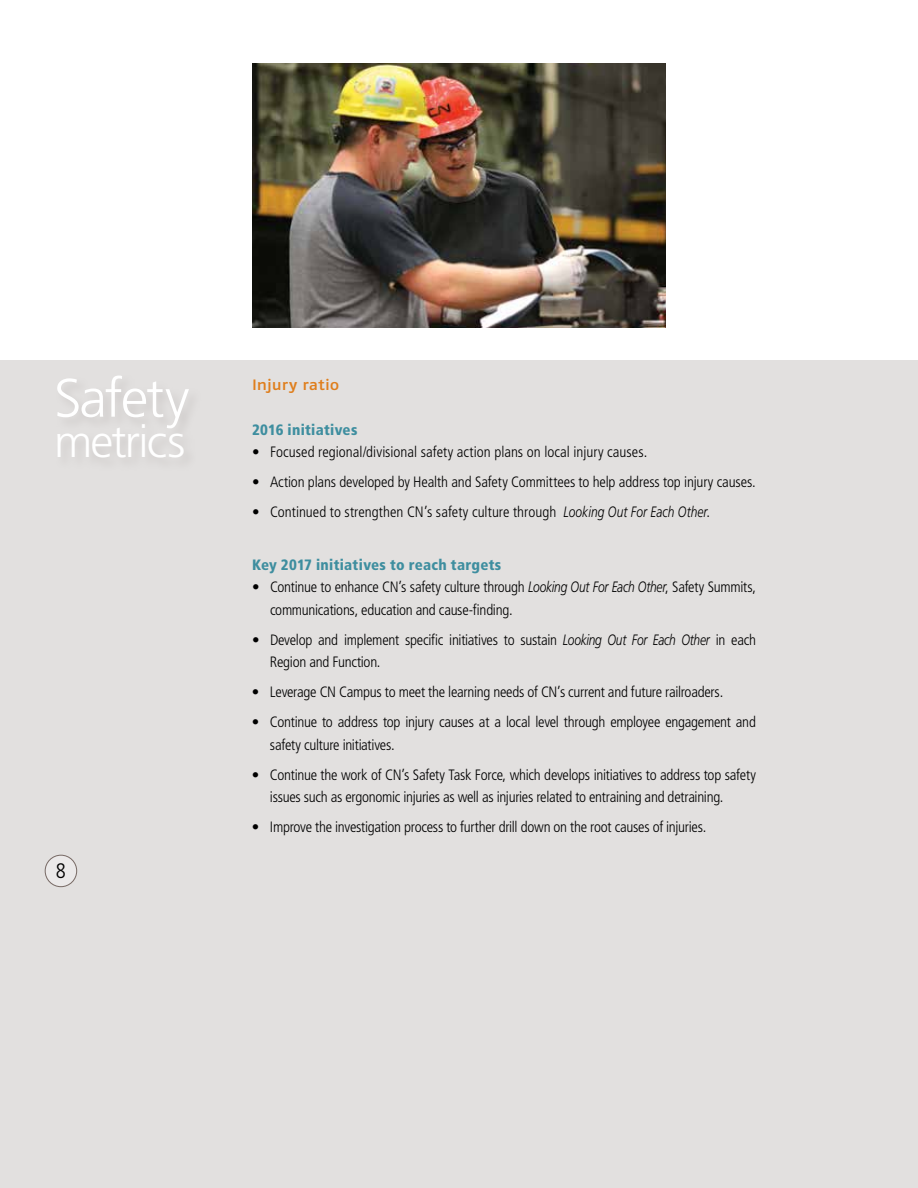
<style>
.page{position:relative;width:918px;height:1188px;background:#fff}
.page>*{position:absolute;margin:0;border:0;box-sizing:border-box;transform-origin:0 0}
.t1{font:300 54px "Frutiger LT Std";letter-spacing:-.04em;color:#fff}
.t2{font:300 45px "Frutiger LT Std";letter-spacing:-.04em;color:#fff}
.t3{font:300 condensed 21px "Frutiger LT Std";color:#000}
.t4{font:300 condensed 15px/22.5px "Frutiger LT Std";letter-spacing:-.015em;color:#000}
.t5{font:900 condensed 15px "Frutiger LT Std";letter-spacing:.02em;color:#3e8e9f}
.t6{font:15px "Fago Ex Med Tf";letter-spacing:.005em;color:#df7e1c}
.s1{font-style:italic;font-stretch:normal}
</style>
<div class="page">
<div style="left:0;top:360px;width:918px;height:828px;background:#e2e0df"></div>
<img style="left:252px;top:63px;width:414px;height:265px">
<div style="left:45px;top:855px;width:32px;height:32px;background:#ebe9e9;border-radius:50%"></div>
<div style="left:45px;top:855px;width:32px;height:32px;border:1px solid #776964;border-radius:50%"></div>
<div style="left:56px;top:373px;width:146px;height:99px;background:#dedcdb"></div>
<h1 class="t1" style="left:54px;top:368px;width:137px">Safety</h1>
<h2 class="t2" style="left:54px;top:416px;width:133px">metrics</h2>
<h3 class="t3" style="left:56px;top:859px;width:12px">8</h3>
<p class="t6" style="left:252px;top:376px;width:89px">Injury ratio</p>
<p class="t5" style="left:252px;top:421px;width:107px">2016 initiatives</p>
<p class="t4" style="left:252px;top:441px;width:397px">• Focused regional/divisional safety action plans on local injury causes.</p>
<p class="t4" style="left:252px;top:471px;width:505px">• Action plans developed by Health and Safety Committees to help address top injury causes.</p>
<p class="t4" style="left:252px;top:501px;width:460px">• Continued to strengthen CN’s safety culture through <span class="s1">Looking Out For Each Other</span>.</p>
<p class="t5" style="left:252px;top:556px;width:251px">Key 2017 initiatives to reach targets</p>
<p class="t4" style="left:270px;top:576px;width:487px;text-indent:-18px">• Continue to enhance CN’s safety culture through <span class="s1">Looking Out For Each Other</span>, Safety Summits, communications, education and cause-finding.</p>
<p class="t4" style="left:270px;top:629px;width:488px;text-indent:-18px">• Develop and implement specific initiatives to sustain <span class="s1">Looking Out For Each Other</span> in each<br>Region and Function.</p>
<p class="t4" style="left:252px;top:681px;width:473px">• Leverage CN Campus to meet the learning needs of CN’s current and future railroaders.</p>
<p class="t4" style="left:270px;top:711px;width:487px;text-indent:-18px">• Continue to address top injury causes at a local level through employee engagement and safety culture initiatives.</p>
<p class="t4" style="left:270px;top:764px;width:487px;text-indent:-18px">• Continue the work of CN’s Safety Task Force, which develops initiatives to address top safety issues such as ergonomic injuries as well as injuries related to entraining and detraining.</p>
<p class="t4" style="left:252px;top:816px;width:456px">• Improve the investigation process to further drill down on the root causes of injuries.</p>
</div>
